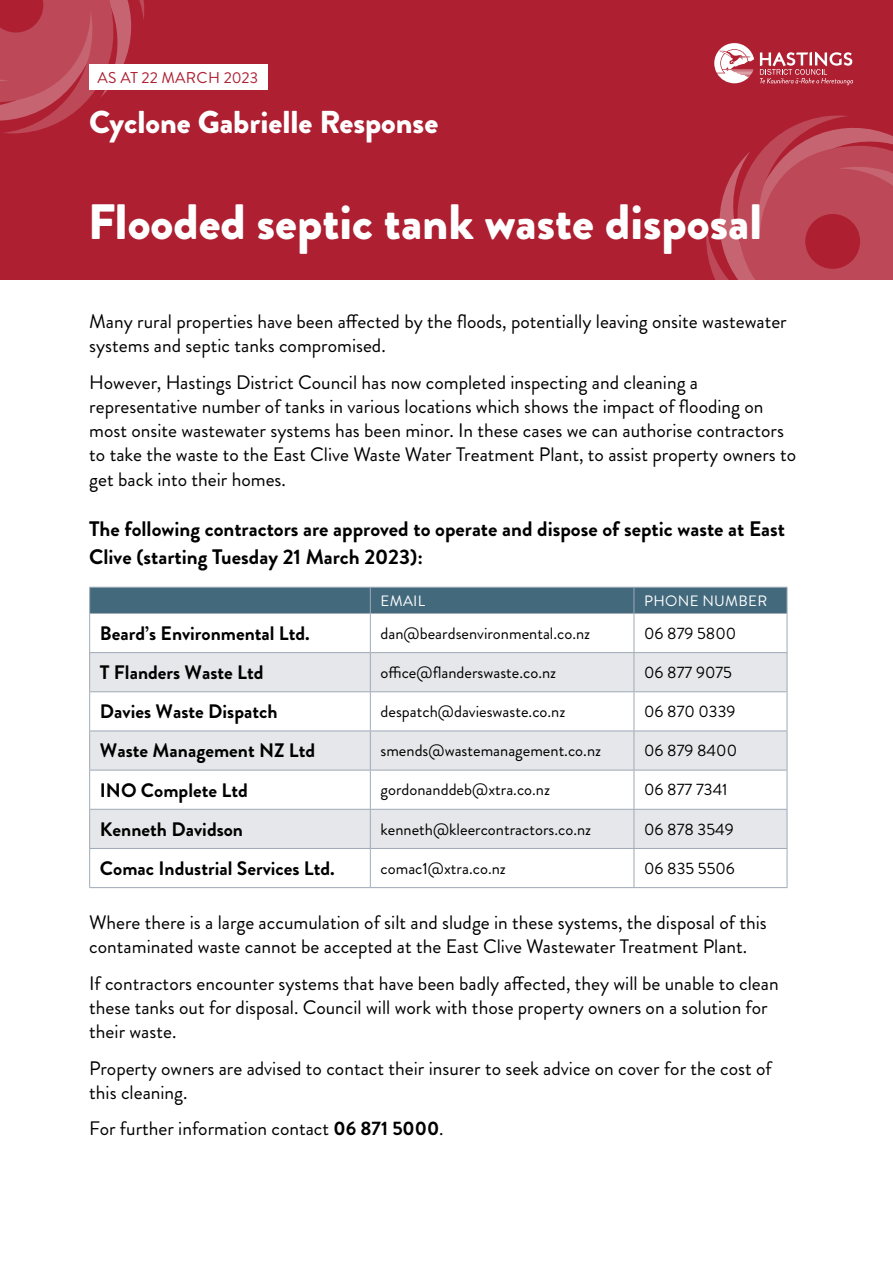
<style>
.page{position:relative;width:893px;height:1263px;background:#fff}
.page>*{position:absolute;margin:0;border:0;box-sizing:border-box;transform-origin:0 0}
.t1{font:900 49.65px "Brandon Grotesque";color:#fff}
.t2{font:900 31.65px "Brandon Grotesque";color:#fff}
.t3{font:700 21px/28.5px "Brandon Grotesque";color:#000}
.t4{font:19.5px/24px "Brandon Grotesque";color:#000}
.t5{font:700 19.5px "Brandon Grotesque";color:#000}
.t6{font:16.5px "Brandon Grotesque";color:#000}
.t7{font:15.6px "Brandon Grotesque";letter-spacing:.01em;color:#ad1f31}
.t8{font:15px "Brandon Grotesque";letter-spacing:.02em;color:#fff}
.s1{font-weight:700}
</style>
<div class="page">
<div style="left:0;top:0;width:893px;height:280px;background:#ad1f31"></div>
<svg style="left:0;top:0;width:144px;height:133px"></svg>
<svg style="left:706px;top:116px;width:187px;height:164px"></svg>
<svg style="left:760px;top:52px;width:93px;height:33px"></svg>
<svg style="left:714px;top:43px;width:40px;height:40px"></svg>
<div style="left:89px;top:64px;width:179px;height:25px;background:#fff"></div>
<svg style="left:90px;top:653px;width:697px;height:77px"></svg>
<svg style="left:90px;top:731px;width:697px;height:117px;fill:#e6e7ea"></svg>
<div style="left:89px;top:587px;width:699px;height:26px;background:#43697d"></div>
<hr style="left:89px;top:613px;width:281px;height:1px;background:#9ea9b6">
<hr style="left:89px;top:614px;width:1px;height:38px;background:#9ea9b6">
<hr style="left:370px;top:613px;width:264px;height:1px;background:#9ea9b6">
<hr style="left:370px;top:614px;width:1px;height:38px;background:#9ea9b6">
<hr style="left:634px;top:613px;width:153px;height:1px;background:#9ea9b6">
<hr style="left:634px;top:614px;width:1px;height:38px;background:#9ea9b6">
<hr style="left:787px;top:614px;width:1px;height:38px;background:#9ea9b6">
<hr style="left:89px;top:652px;width:281px;height:1px;background:#9ea9b6">
<hr style="left:89px;top:653px;width:1px;height:38px;background:#9ea9b6">
<hr style="left:370px;top:652px;width:264px;height:1px;background:#9ea9b6">
<hr style="left:370px;top:653px;width:1px;height:38px;background:#9ea9b6">
<hr style="left:634px;top:652px;width:153px;height:1px;background:#9ea9b6">
<hr style="left:634px;top:653px;width:1px;height:38px;background:#9ea9b6">
<hr style="left:787px;top:653px;width:1px;height:38px;background:#9ea9b6">
<hr style="left:89px;top:691px;width:281px;height:1px;background:#9ea9b6">
<hr style="left:89px;top:692px;width:1px;height:38px;background:#9ea9b6">
<hr style="left:370px;top:691px;width:264px;height:1px;background:#9ea9b6">
<hr style="left:370px;top:692px;width:1px;height:38px;background:#9ea9b6">
<hr style="left:634px;top:691px;width:153px;height:1px;background:#9ea9b6">
<hr style="left:634px;top:692px;width:1px;height:38px;background:#9ea9b6">
<hr style="left:787px;top:692px;width:1px;height:38px;background:#9ea9b6">
<hr style="left:89px;top:730px;width:281px;height:1px;background:#9ea9b6">
<hr style="left:89px;top:731px;width:1px;height:39px;background:#9ea9b6">
<hr style="left:370px;top:730px;width:264px;height:1px;background:#9ea9b6">
<hr style="left:370px;top:731px;width:1px;height:39px;background:#9ea9b6">
<hr style="left:634px;top:730px;width:153px;height:1px;background:#9ea9b6">
<hr style="left:634px;top:731px;width:1px;height:39px;background:#9ea9b6">
<hr style="left:787px;top:731px;width:1px;height:39px;background:#9ea9b6">
<hr style="left:89px;top:770px;width:281px;height:1px;background:#9ea9b6">
<hr style="left:89px;top:770px;width:1px;height:39px;background:#9ea9b6">
<hr style="left:370px;top:770px;width:264px;height:1px;background:#9ea9b6">
<hr style="left:370px;top:770px;width:1px;height:39px;background:#9ea9b6">
<hr style="left:634px;top:770px;width:153px;height:1px;background:#9ea9b6">
<hr style="left:634px;top:770px;width:1px;height:39px;background:#9ea9b6">
<hr style="left:787px;top:770px;width:1px;height:39px;background:#9ea9b6">
<hr style="left:89px;top:809px;width:281px;height:1px;background:#9ea9b6">
<hr style="left:89px;top:810px;width:1px;height:38px;background:#9ea9b6">
<hr style="left:370px;top:809px;width:264px;height:1px;background:#9ea9b6">
<hr style="left:370px;top:810px;width:1px;height:38px;background:#9ea9b6">
<hr style="left:634px;top:809px;width:153px;height:1px;background:#9ea9b6">
<hr style="left:634px;top:810px;width:1px;height:38px;background:#9ea9b6">
<hr style="left:787px;top:810px;width:1px;height:38px;background:#9ea9b6">
<hr style="left:89px;top:848px;width:281px;height:1px;background:#9ea9b6">
<hr style="left:89px;top:849px;width:1px;height:38px;background:#9ea9b6">
<hr style="left:370px;top:848px;width:264px;height:1px;background:#9ea9b6">
<hr style="left:370px;top:849px;width:1px;height:38px;background:#9ea9b6">
<hr style="left:634px;top:848px;width:153px;height:1px;background:#9ea9b6">
<hr style="left:634px;top:849px;width:1px;height:38px;background:#9ea9b6">
<hr style="left:787px;top:849px;width:1px;height:38px;background:#9ea9b6">
<hr style="left:89px;top:887px;width:281px;height:1px;background:#9ea9b6">
<hr style="left:370px;top:887px;width:264px;height:1px;background:#9ea9b6">
<hr style="left:634px;top:887px;width:153px;height:1px;background:#9ea9b6">
<p class="t7" style="left:98px;top:66px;width:162px">AS AT 22 MARCH 2023</p>
<h2 class="t2" style="left:89px;top:100px;width:350px">Cyclone Gabrielle Response</h2>
<h1 class="t1" style="left:88px;top:187px;width:676px">Flooded septic tank waste disposal</h1>
<p class="t4" style="left:89px;top:309px;width:699px">Many rural properties have been affected by the floods, potentially leaving onsite wastewater systems and septic tanks compromised.</p>
<p class="t4" style="left:89px;top:370px;width:708px;line-height:24.5px">However, Hastings District Council has now completed inspecting and cleaning a representative number of tanks in various locations which shows the impact of flooding on most onsite wastewater systems has been minor. In these cases we can authorise contractors to take the waste to the East Clive Waste Water Treatment Plant, to assist property owners to get back into their homes.</p>
<p class="t3" style="left:89px;top:515px;width:697px">The following contractors are approved to operate and dispose of septic waste at East<br>Clive (starting Tuesday 21 March 2023):</p>
<p class="t8" style="left:381px;top:591px;width:46px">EMAIL</p>
<p class="t8" style="left:644px;top:591px;width:124px">PHONE NUMBER</p>
<p class="t5" style="left:100px;top:619px;width:211px">Beard’s Environmental Ltd.</p>
<p class="t6" style="left:381px;top:622px;width:211px">dan@beardsenvironmental.co.nz</p>
<p class="t6" style="left:644px;top:622px;width:94px">06 879 5800</p>
<p class="t5" style="left:100px;top:659px;width:165px">T Flanders Waste Ltd</p>
<p class="t6" style="left:381px;top:661px;width:177px">office@flanderswaste.co.nz</p>
<p class="t6" style="left:644px;top:661px;width:89px">06 877 9075</p>
<p class="t5" style="left:100px;top:698px;width:179px">Davies Waste Dispatch</p>
<p class="t6" style="left:381px;top:700px;width:186px">despatch@davieswaste.co.nz</p>
<p class="t6" style="left:644px;top:700px;width:93px">06 870 0339</p>
<p class="t5" style="left:100px;top:737px;width:217px">Waste Management NZ Ltd</p>
<p class="t6" style="left:381px;top:739px;width:222px">smends@wastemanagement.co.nz</p>
<p class="t6" style="left:644px;top:739px;width:94px">06 879 8400</p>
<p class="t5" style="left:100px;top:776px;width:149px">INO Complete Ltd</p>
<p class="t6" style="left:381px;top:778px;width:171px">gordonanddeb@xtra.co.nz</p>
<p class="t6" style="left:644px;top:778px;width:85px">06 877 7341</p>
<p class="t5" style="left:100px;top:815px;width:145px">Kenneth Davidson</p>
<p class="t6" style="left:381px;top:818px;width:212px">kenneth@kleercontractors.co.nz</p>
<p class="t6" style="left:644px;top:818px;width:91px">06 878 3549</p>
<p class="t5" style="left:100px;top:854px;width:236px">Comac Industrial Services Ltd.</p>
<p class="t6" style="left:381px;top:857px;width:127px">comac1@xtra.co.nz</p>
<p class="t6" style="left:644px;top:857px;width:92px">06 835 5506</p>
<p class="t4" style="left:89px;top:911px;width:679px">Where there is a large accumulation of silt and sludge in these systems, the disposal of this contaminated waste cannot be accepted at the East Clive Wastewater Treatment Plant.</p>
<p class="t4" style="left:89px;top:971px;width:691px">If contractors encounter systems that have been badly affected, they will be unable to clean these tanks out for disposal. Council will work with those property owners on a solution for their waste.</p>
<p class="t4" style="left:89px;top:1056px;width:684px">Property owners are advised to contact their insurer to seek advice on cover for the cost of this cleaning.</p>
<p class="t4" style="left:89px;top:1117px;width:356px">For further information contact <span class="s1">06 871 5000</span>.</p>
</div>
